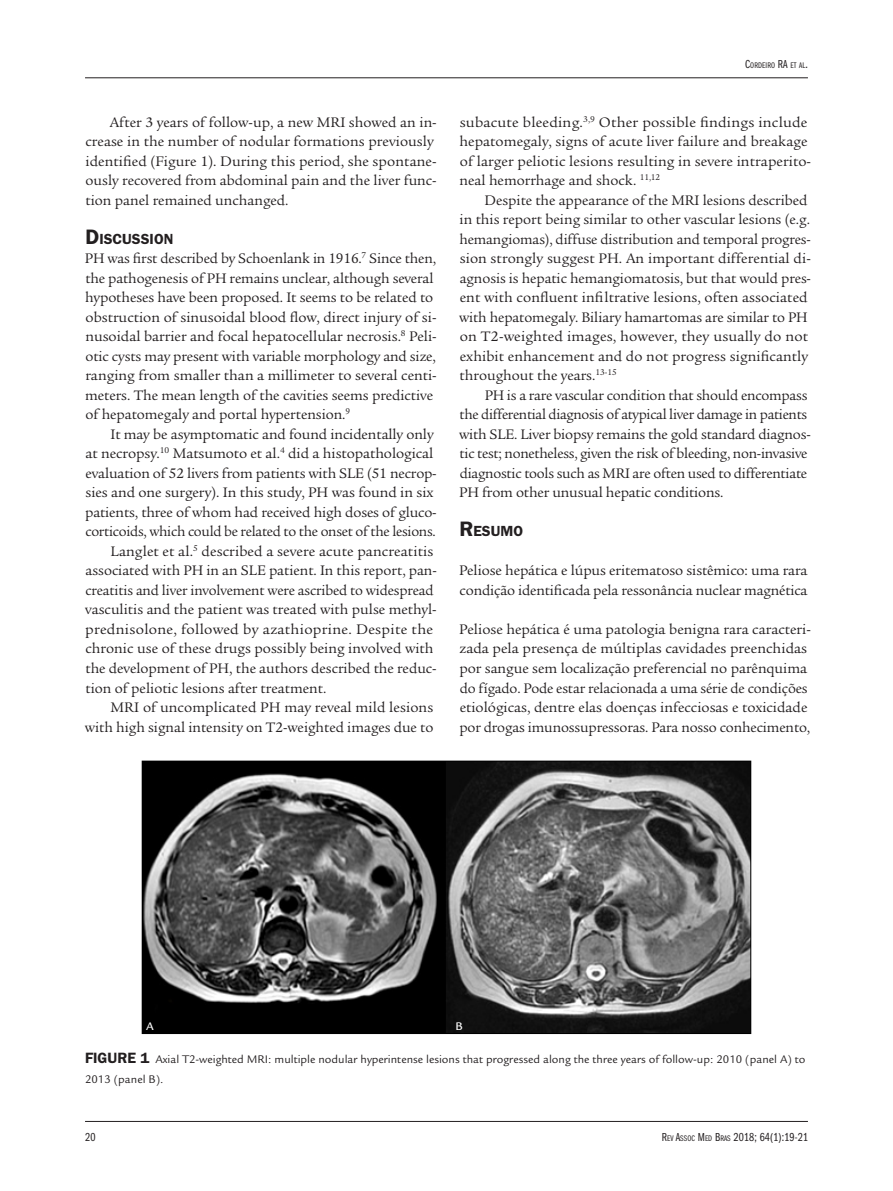
<style>
.page{position:relative;width:893px;height:1191px;background:#fff}
.page>*{position:absolute;margin:0;border:0;box-sizing:border-box;transform-origin:0 0}
.Texto_c__recuo{font:15px/19.5px "Legacy Serif Std";color:#231f20}
.Texto_s_recuo{font:15px/19.5px "Legacy Serif Std";letter-spacing:-.005em;color:#231f20}
.Tit1{font:600 14.7px "ITC Franklin Gothic Std";color:#231f20}
.Figura_tit{font:12px/19.5px "Legacy Sans Std";color:#231f20}
.t1{font:12px "ITC Franklin Gothic Std Bk Cp";letter-spacing:.01em;color:#231f20}
.Dísticos{font:500 12px "Legacy Sans Std";color:#fff}
.t2{font:8.4px "ITC Franklin Gothic Std Bk Cp";letter-spacing:.015em;color:#231f20}
.s1{font-size:21px}
.s2{font-size:12px}
.s3{font-family:"ITC Franklin Gothic Std";font-weight:600;font-size:15px}
.s4{font-size:8.4px}
</style>
<div class="page">
<hr style="left:85px;top:78px;width:723px;height:1px;background:#231f20">
<hr style="left:85px;top:1121px;width:723px;height:1px;background:#231f20">
<img style="left:144px;top:762px;width:605px;height:269px">
<div style="left:142px;top:760px;width:609px;height:273px;border:1px solid #000"></div>
<p class="Texto_c__recuo" style="left:85px;top:112px;width:353px;text-indent:24px">After 3 years of follow-up, a new MRI showed an in&shy;crease in the number of nodular formations previously identified (Figure 1). During this period, she spontane&shy;ously recovered from abdominal pain and the liver func&shy;tion panel remained unchanged.</p>
<p class="Tit1" style="left:85px;top:230px;width:89px"><span class="s1">D</span>ISCUSSION</p>
<p class="Texto_s_recuo" style="left:85px;top:249px;width:353px">PH was first described by Schoenlank in 1916.<sup>7</sup> Since then, the pathogenesis of PH remains unclear, although several hypotheses have been proposed. It seems to be related to obstruction of sinusoidal blood flow, direct injury of si&shy;nusoidal barrier and focal hepatocellular necrosis.<sup>8</sup> Peli&shy;otic cysts may present with variable morphology and size, ranging from smaller than a millimeter to several centi&shy;meters. The mean length of the cavities seems predictive of hepatomegaly and portal hypertension.<sup>9</sup></p>
<p class="Texto_c__recuo" style="left:85px;top:424px;width:353px;text-indent:25px">It may be asymptomatic and found incidentally only at necropsy.<sup>10</sup> Matsumoto et al.<sup>4</sup> did a histopathological evaluation of 52 livers from patients with SLE (51 necrop&shy;sies and one surgery). In this study, PH was found in six patients, three of whom had received high doses of gluco&shy;corticoids, which could be related to the onset of the lesions.</p>
<p class="Texto_c__recuo" style="left:85px;top:541px;width:353px;text-indent:25px">Langlet et al.<sup>5</sup> described a severe acute pancreatitis associated with PH in an SLE patient. In this report, pan&shy;creatitis and liver involvement were ascribed to widespread vasculitis and the patient was treated with pulse methyl&shy;prednisolone, followed by azathioprine. Despite the chronic use of these drugs possibly being involved with the development of PH, the authors described the reduc&shy;tion of peliotic lesions after treatment.</p>
<p class="Texto_c__recuo" style="left:85px;top:697px;width:350px;text-align:right">MRI of uncomplicated PH may reveal mild lesions with high signal intensity on T2-weighted images due to</p>
<p class="t2" style="left:745px;top:61px;width:64px"><span class="s2">C</span>ORDEIRO <span class="s2">RA</span> ET AL<span class="s2">.</span></p>
<p class="Texto_c__recuo" style="left:459px;top:112px;width:353px">subacute bleeding.<sup>3,9</sup> Other possible findings include hepatomegaly, signs of acute liver failure and breakage of larger peliotic lesions resulting in severe intraperito&shy;neal hemorrhage and shock. <sup>11,12</sup></p>
<p class="Texto_c__recuo" style="left:459px;top:190px;width:353px;text-indent:25px">Despite the appearance of the MRI lesions described in this report being similar to other vascular lesions (e.g. hemangiomas), diffuse distribution and temporal progres&shy;sion strongly suggest PH. An important differential di&shy;agnosis is hepatic hemangiomatosis, but that would pres&shy;ent with confluent infiltrative lesions, often associated with hepatomegaly. Biliary hamartomas are similar to PH on T2-weighted images, however, they usually do not exhibit enhancement and do not progress significantly throughout the years.<sup>13-15</sup></p>
<p class="Texto_c__recuo" style="left:459px;top:385px;width:353px;text-indent:26px">PH is a rare vascular condition that should encompass the differential diagnosis of atypical liver damage in patients with SLE. Liver biopsy remains the gold standard diagnos&shy;tic test; nonetheless, given the risk of bleeding, non-invasive diagnostic tools such as MRI are often used to differentiate PH from other unusual hepatic conditions.</p>
<p class="Tit1" style="left:460px;top:523px;width:65px"><span class="s1">R</span>ESUMO</p>
<p class="Texto_s_recuo" style="left:459px;top:561px;width:350px">Peliose hepática e lúpus eritematoso sistêmico: uma rara condição identificada pela ressonância nuclear magnética</p>
<p class="Texto_s_recuo" style="left:459px;top:619px;width:353px">Peliose hepática é uma patologia benigna rara caracteri&shy;zada pela presença de múltiplas cavidades preenchidas por sangue sem localização preferencial no parênquima do fígado. Pode estar relacionada a uma série de condições etiológicas, dentre elas doenças infecciosas e toxicidade por drogas imunossupressoras. Para nosso conhecimento,</p>
<p class="Dísticos" style="left:146px;top:1019px;width:9px">A</p>
<p class="Dísticos" style="left:456px;top:1019px;width:9px">B</p>
<p class="Figura_tit" style="left:85px;top:1049px;width:722px"><span class="s3">FIGURE 1</span> Axial T2-weighted MRI: multiple nodular hyperintense lesions that progressed along the three years of follow-up: 2010 (panel A) to<br>2013 (panel B).</p>
<p class="t1" style="left:85px;top:1130px;width:12px">20</p>
<p class="t1" style="left:662px;top:1130px;width:148px">R<span class="s4">EV</span> A<span class="s4">SSOC</span> M<span class="s4">ED</span> B<span class="s4">RAS</span> 2018; 64(1):19-21</p>
</div>
